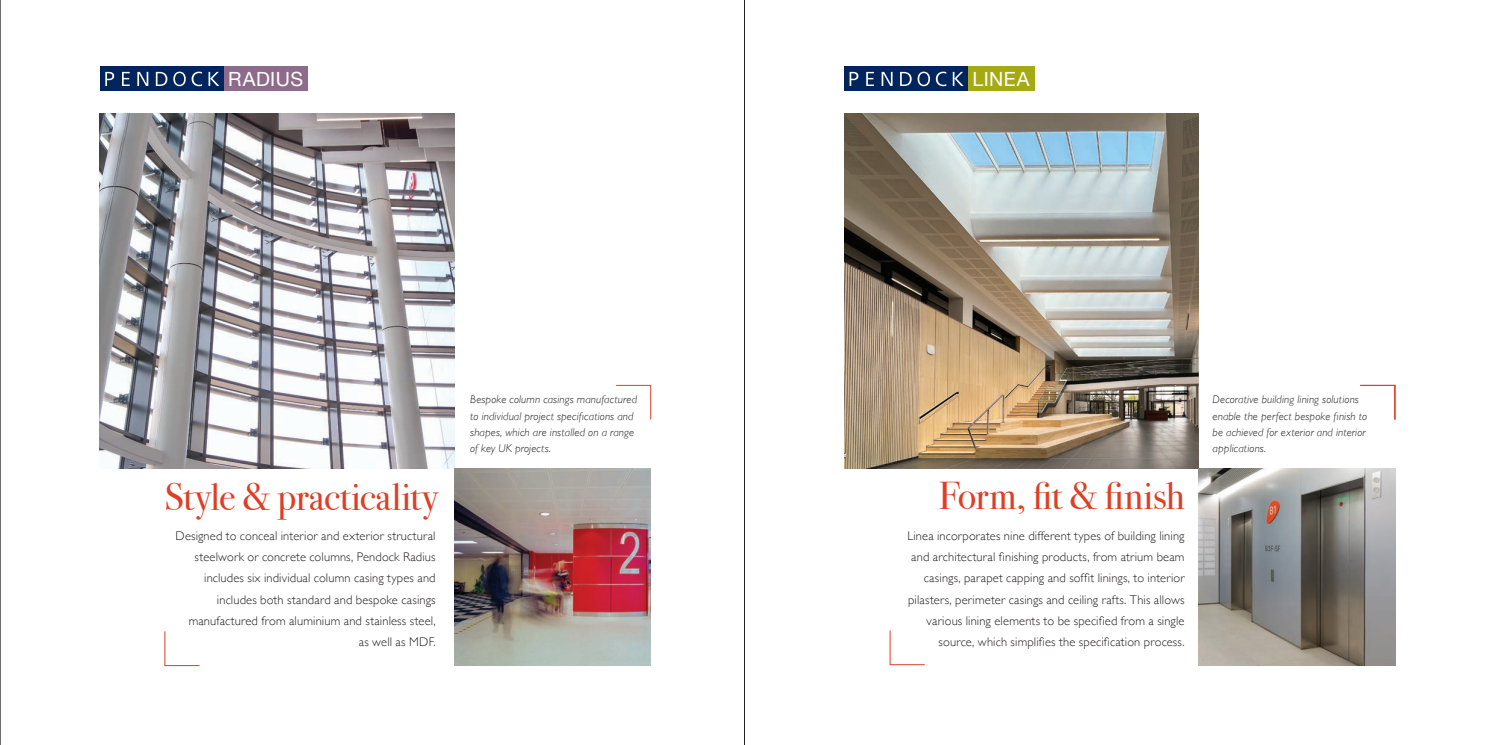
<style>
.page{position:relative;width:1489px;height:745px;background:#fff}
.page>*{position:absolute;margin:0;border:0;box-sizing:border-box;transform-origin:0 0}
.t1{font:38.75px "Bodoni Svty Two ITCTT";letter-spacing:-.005em;color:#dd3f26}
.t2{font:19.62px "Helvetica Neue LT Std";letter-spacing:.02em;color:#fff}
.t3{font:300 12.5px/21.2px "Gill Sans";letter-spacing:.01em;color:#231f20;text-align:right}
.t4{font:italic 300 11.25px/16.2px "Gill Sans";letter-spacing:.01em;color:#231f20}
</style>
<div class="page">
<img style="left:100px;top:113px;width:354px;height:355px">
<img style="left:844px;top:113px;width:354px;height:355px">
<img style="left:454px;top:468px;width:197px;height:196px">
<img style="left:1198px;top:468px;width:197px;height:196px">
<div style="left:100px;top:66px;width:124px;height:25px;background:#00255d"></div>
<svg style="left:105px;top:72px;width:9px;height:14px"></svg>
<svg style="left:122px;top:72px;width:8px;height:14px"></svg>
<svg style="left:137px;top:72px;width:11px;height:14px"></svg>
<svg style="left:156px;top:72px;width:11px;height:14px"></svg>
<svg style="left:173px;top:72px;width:29px;height:14px"></svg>
<svg style="left:208px;top:72px;width:11px;height:14px"></svg>
<div style="left:224px;top:66px;width:83px;height:25px;background:#8e6b8a"></div>
<div style="left:844px;top:66px;width:124px;height:25px;background:#00255d"></div>
<div style="left:968px;top:66px;width:66px;height:25px;background:#a5a912"></div>
<svg style="left:849px;top:72px;width:9px;height:14px"></svg>
<svg style="left:866px;top:72px;width:7px;height:14px"></svg>
<svg style="left:881px;top:72px;width:11px;height:14px"></svg>
<svg style="left:900px;top:72px;width:11px;height:14px"></svg>
<svg style="left:917px;top:72px;width:29px;height:14px"></svg>
<svg style="left:952px;top:72px;width:11px;height:14px"></svg>
<hr style="left:165px;top:664px;width:34px;height:1px;background:#dd3f26">
<hr style="left:165px;top:631px;width:1px;height:34px;background:#dd3f26">
<hr style="left:1359px;top:385px;width:35px;height:1px;background:#dd3f26">
<hr style="left:1394px;top:384px;width:1px;height:35px;background:#dd3f26">
<hr style="left:616px;top:385px;width:34px;height:1px;background:#dd3f26">
<hr style="left:650px;top:384px;width:1px;height:35px;background:#dd3f26">
<hr style="left:890px;top:664px;width:34px;height:1px;background:#dd3f26">
<hr style="left:889px;top:630px;width:1px;height:34px;background:#dd3f26">
<hr style="left:744px;top:0;width:1px;height:744px;background:#231f20">
<hr style="left:0;top:0;width:1px;height:744px;background:#231f20">
<h2 class="t2" style="left:228px;top:67px;width:77px">RADIUS</h2>
<h2 class="t2" style="left:972px;top:67px;width:59px">LINEA</h2>
<p class="t4" style="left:470px;top:391px;width:168px">Bespoke column casings manufactured to individual project specifications and shapes, which are installed on a range of key UK projects.</p>
<p class="t4" style="left:1212px;top:391px;width:156px">Decorative building lining solutions enable the perfect bespoke finish to be achieved for exterior and interior applications.</p>
<h1 class="t1" style="left:164px;top:464px;width:275px">Style &amp; practicality</h1>
<h1 class="t1" style="left:938px;top:464px;width:247px">Form, fit &amp; finish</h1>
<p class="t3" style="left:175px;top:524px;width:261px">Designed to conceal interior and exterior structural steelwork or concrete columns, Pendock Radius includes six individual column casing types and includes both standard and bespoke casings manufactured from aluminium and stainless steel, as well as MDF.</p>
<p class="t3" style="left:907px;top:524px;width:279px">Linea incorporates nine different types of building lining and architectural finishing products, from atrium beam casings, parapet capping and soffit linings, to interior pilasters, perimeter casings and ceiling rafts. This allows various lining elements to be specified from a single source, which simplifies the specification process.</p>
</div>
